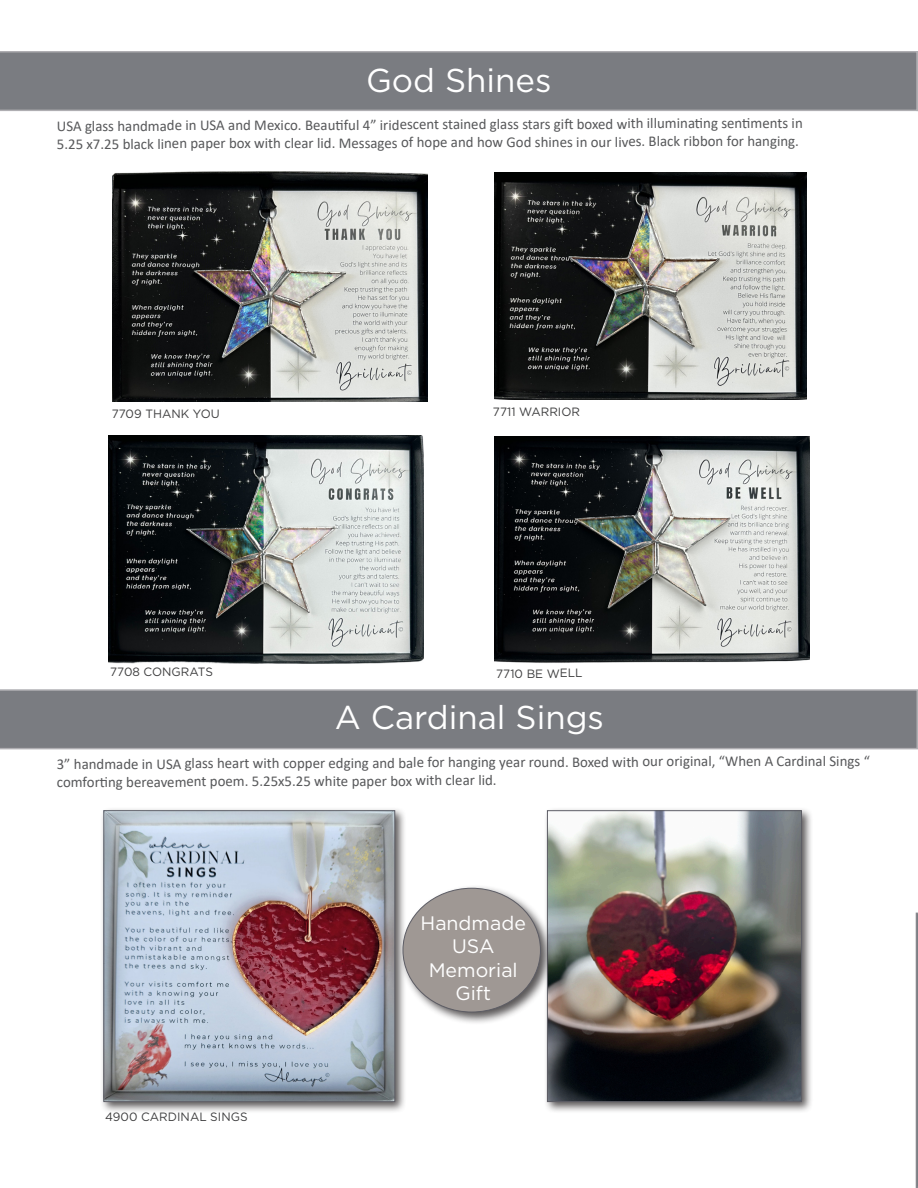
<style>
.page{position:relative;width:918px;height:1188px;background:#fff}
.page>*{position:absolute;margin:0;border:0;box-sizing:border-box;transform-origin:0 0}
.t1{font:33px "Gotham";color:#fff}
.t2{font:19.5px "Gotham";color:#fff}
.Main_Description{font:15px "Calibri";letter-spacing:-.005em;color:#57585a}
.Main_Description-2{font:12px "Gotham";letter-spacing:-.005em;color:#3e3e3f}
</style>
<div class="page">
<svg style="left:916px;top:913px;width:2px;height:275px"></svg>
<div style="left:0;top:51px;width:916px;height:60px;background:#7a7c81"></div>
<div style="left:100px;top:807px;width:307px;height:307px;background:#231f20;opacity:.75"></div>
<img style="left:106px;top:812px;width:287px;height:288px">
<div style="left:104px;top:810px;width:291px;height:292px;border:1px solid #5d5d65"></div>
<div style="left:544px;top:807px;width:270px;height:307px;background:#231f20;opacity:.75"></div>
<img style="left:549px;top:812px;width:251px;height:288px">
<div style="left:547px;top:810px;width:255px;height:292px;border:1px solid #5d5d65"></div>
<svg style="left:916px;top:51px;width:2px;height:60px"></svg>
<div style="left:0;top:689px;width:918px;height:60px;background:#7a7c81"></div>
<img style="left:112px;top:172px;width:316px;height:229px">
<div style="left:399px;top:884px;width:155px;height:141px;background:#231f20;opacity:.75"></div>
<div style="left:403px;top:888px;width:137px;height:124px;background:#9f9894;border-radius:50%"></div>
<img style="left:495px;top:173px;width:311px;height:227px">
<img style="left:108px;top:436px;width:315px;height:227px">
<img style="left:495px;top:437px;width:315px;height:226px">
<p class="t1" style="left:366px;top:62px;width:187px">God Shines</p>
<p class="Main_Description" style="left:57px;top:114px;width:748px">USA glass handmade in USA and Mexico. Beautiful 4” iridescent stained glass stars gift boxed with illuminating sentiments in</p>
<p class="Main_Description" style="left:57px;top:132px;width:744px">5.25 x7.25 black linen paper box with clear lid. Messages of hope and how God shines in our lives. Black ribbon for hanging.</p>
<p class="Main_Description-2" style="left:112px;top:407px;width:110px">7709 THANK YOU</p>
<p class="Main_Description-2" style="left:110px;top:665px;width:104px">7708 CONGRATS</p>
<p class="Main_Description-2" style="left:493px;top:405px;width:89px">7711 WARRIOR</p>
<p class="Main_Description-2" style="left:496px;top:667px;width:88px">7710 BE WELL</p>
<p class="t1" style="left:335px;top:699px;width:271px">A Cardinal Sings</p>
<p class="Main_Description" style="left:57px;top:752px;width:815px">3” handmade in USA glass heart with copper edging and bale for hanging year round. Boxed with our original, “When A Cardinal Sings “</p>
<p class="Main_Description" style="left:57px;top:771px;width:441px">comforting bereavement poem. 5.25x5.25 white paper box with clear lid.</p>
<p class="Main_Description-2" style="left:105px;top:1110px;width:144px">4900 CARDINAL SINGS</p>
<p class="t2" style="left:421px;top:912px;width:107px">Handmade</p>
<p class="t2" style="left:452px;top:935px;width:44px">USA</p>
<p class="t2" style="left:429px;top:959px;width:91px">Memorial</p>
<p class="t2" style="left:456px;top:982px;width:37px">Gift</p>
</div>
